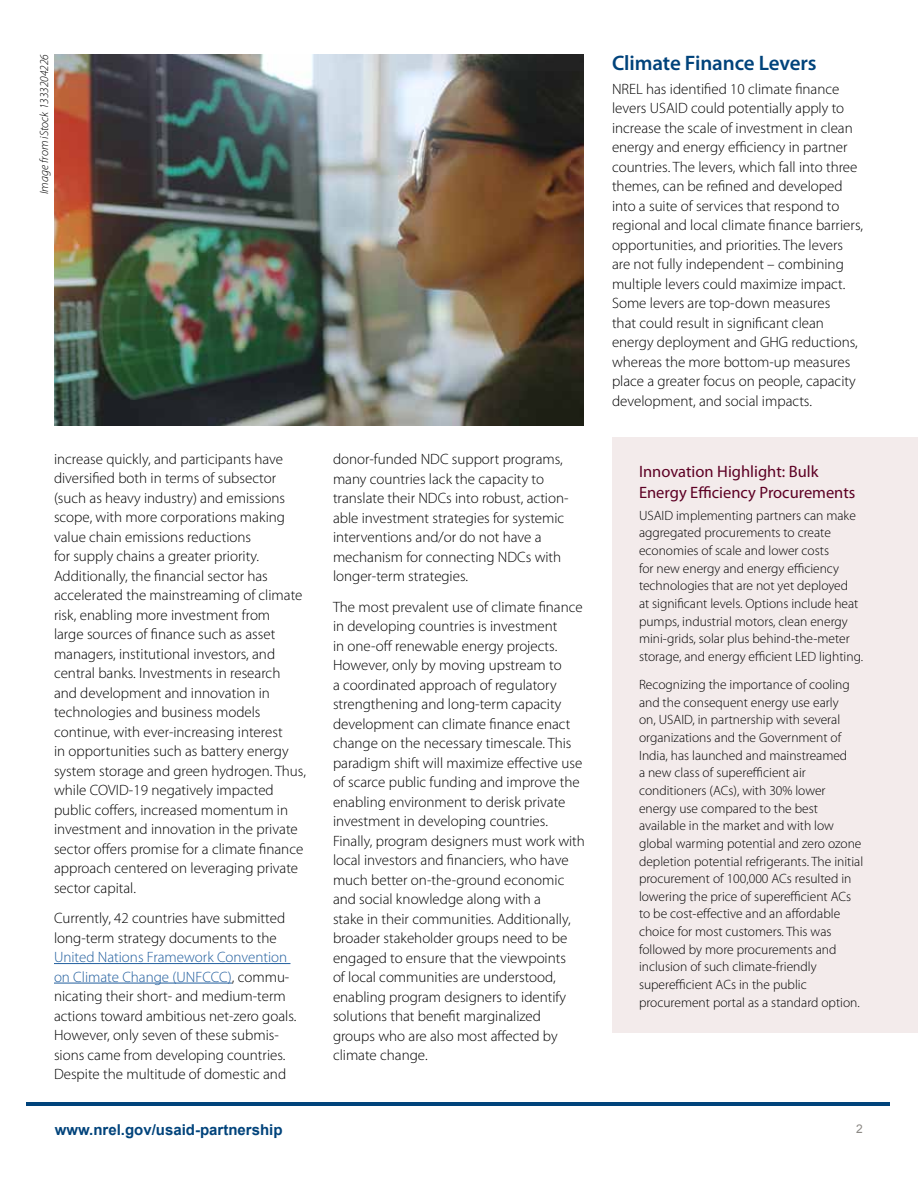
<style>
.page{position:relative;width:918px;height:1188px;background:#fff}
.page>*{position:absolute;margin:0;border:0;box-sizing:border-box;transform-origin:0 0}
.t1{font:600 21px "Myriad Pro";letter-spacing:-.005em;color:#00437b}
.t2{font:16.5px/21px "Myriad Pro";color:#5d0024}
.t3{font:300 15px/19.5px "Myriad Pro";color:#000}
.t4{font:700 15px "Arial";color:#00437b}
.t5{font:300 13.5px/17.7px "Myriad Pro";color:#000}
.t6{font:italic 300 12px "Myriad Pro";color:#000}
.t7{font:12px "Arial";color:#8c8985}
.s1{color:#215e9e}
</style>
<div class="page">
<div style="left:612px;top:437px;width:306px;height:596px;background:#f3ebeb"></div>
<hr style="left:26px;top:1103px;width:864px;height:3px;background:#00437b">
<hr style="left:54px;top:963px;width:236px;height:1px;background:#215e9e">
<hr style="left:54px;top:983px;width:178px;height:1px;background:#215e9e">
<img style="left:54px;top:54px;width:530px;height:372px">
<p class="t6" style="left:37px;top:194px;width:142px;rotate:-90deg">Image from iStock 1333204226</p>
<p class="t3" style="left:54px;top:449px;width:253px">increase quickly, and participants have diversifed both in terms of subsector (such as heavy industry) and emissions scope, with more corporations making value chain emissions reductions<br>for supply chains a greater priority.<br>Additionally, the fnancial sector has accelerated the mainstreaming of climate risk, enabling more investment from<br>large sources of fnance such as asset managers, institutional investors, and central banks. Investments in research and development and innovation in technologies and business models continue, with ever-increasing interest<br>in opportunities such as battery energy system storage and green hydrogen. Thus, while COVID-19 negatively impacted public cofers, increased momentum in investment and innovation in the private sector ofers promise for a climate fnance approach centered on leveraging private sector capital.</p>
<p class="t3" style="left:54px;top:908px;width:233px">Currently, 42 countries have submitted long-term strategy documents to the</p>
<p class="t3" style="left:54px;top:947px;width:244px"><span class="s1">United Nations Framework Convention on Climate Change (UNFCCC)</span>, commu&shy;nicating their short- and medium-term actions toward ambitious net-zero goals.<br>However, only seven of these submis&shy;sions came from developing countries.<br>Despite the multitude of domestic and</p>
<p class="t3" style="left:333px;top:449px;width:237px">donor-funded NDC support programs, many countries lack the capacity to translate their NDCs into robust, action&shy;able investment strategies for systemic interventions and/or do not have a mechanism for connecting NDCs with longer-term strategies.</p>
<p class="t3" style="left:333px;top:597px;width:253px">The most prevalent use of climate fnance in developing countries is investment<br>in one-of renewable energy projects.<br>However, only by moving upstream to<br>a coordinated approach of regulatory strengthening and long-term capacity development can climate fnance enact change on the necessary timescale. This paradigm shift will maximize efective use of scarce public funding and improve the enabling environment to derisk private investment in developing countries.<br>Finally, program designers must work with local investors and fnanciers, who have much better on-the-ground economic and social knowledge along with a<br>stake in their communities. Additionally, broader stakeholder groups need to be engaged to ensure that the viewpoints<br>of local communities are understood, enabling program designers to identify solutions that beneft marginalized groups who are also most afected by climate change.</p>
<h3 class="t1" style="left:612px;top:49px;width:206px">Climate Finance Levers</h3>
<p class="t3" style="left:612px;top:79px;width:253px">NREL has identifed 10 climate fnance levers USAID could potentially apply to increase the scale of investment in clean energy and energy efciency in partner countries. The levers, which fall into three themes, can be refned and developed into a suite of services that respond to regional and local climate fnance barriers, opportunities, and priorities. The levers are not fully independent – combining multiple levers could maximize impact.<br>Some levers are top-down measures<br>that could result in signifcant clean energy deployment and GHG reductions, whereas the more bottom-up measures place a greater focus on people, capacity development, and social impacts.</p>
<p class="t2" style="left:639px;top:460px;width:218px">Innovation Highlight: Bulk<br>Energy Efciency Procurements</p>
<p class="t5" style="left:639px;top:506px;width:226px">USAID implementing partners can make aggregated procurements to create economies of scale and lower costs<br>for new energy and energy efciency technologies that are not yet deployed<br>at signifcant levels. Options include heat pumps, industrial motors, clean energy mini-grids, solar plus behind-the-meter storage, and energy efcient LED lighting.</p>
<p class="t5" style="left:639px;top:676px;width:226px">Recognizing the importance of cooling and the consequent energy use early<br>on, USAID, in partnership with several organizations and the Government of India, has launched and mainstreamed<br>a new class of superefcient air conditioners (ACs), with 30% lower energy use compared to the best available in the market and with low global warming potential and zero ozone depletion potential refrigerants. The initial procurement of 100,000 ACs resulted in lowering the price of superefcient ACs to be cost-efective and an afordable choice for most customers. This was followed by more procurements and inclusion of such climate-friendly superefcient ACs in the public procurement portal as a standard option.</p>
<p class="t4" style="left:55px;top:1120px;width:229px">www.nrel.gov/usaid-partnership</p>
<p class="t7" style="left:856px;top:1121px;width:8px">2</p>
</div>
